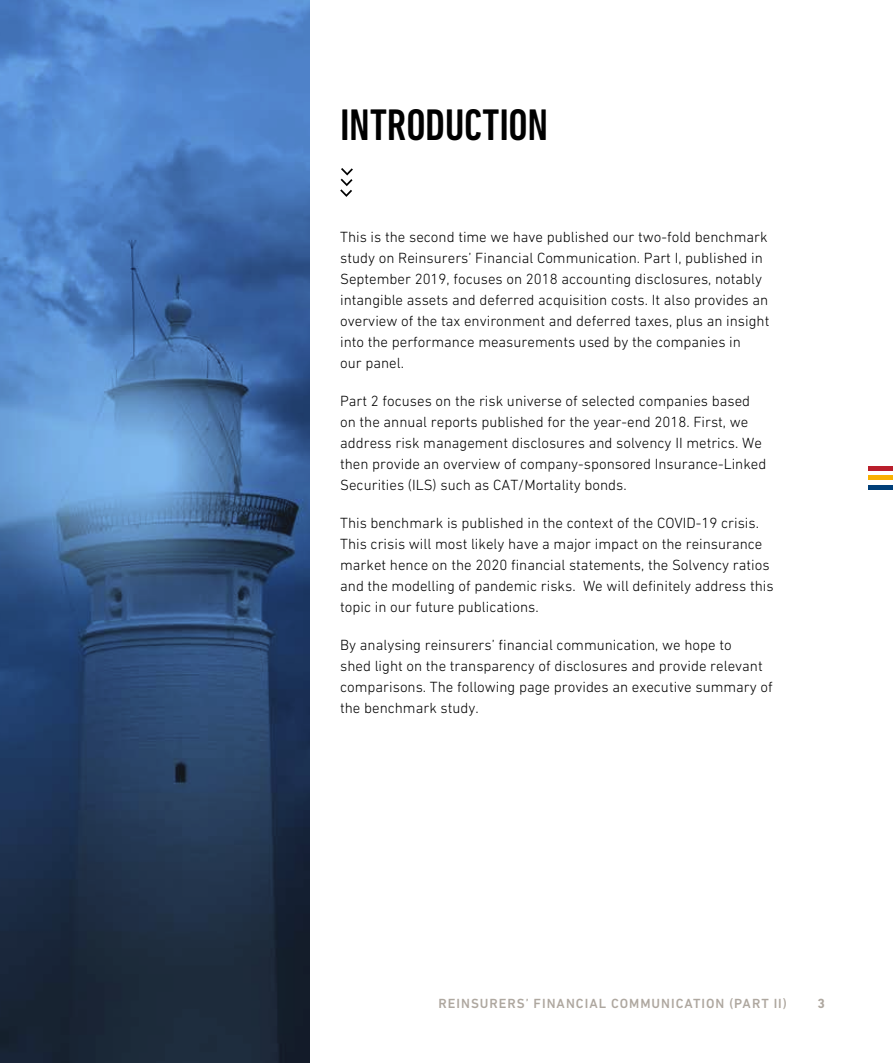
<style>
.page{position:relative;width:893px;height:1063px;background:#fff}
.page>*{position:absolute;margin:0;border:0;box-sizing:border-box;transform-origin:0 0}
.t1{font:500 condensed 45px "DIN Next LT Pro";letter-spacing:-.01em;color:#000}
.t2{font:300 15px/21px "DIN Next LT Pro";color:#000}
.t3{font:500 13.5px "DIN Next LT Pro";letter-spacing:.07em;color:#aea79f}
.t4{font:700 13.5px "DIN Next LT Pro";color:#aea79f}
</style>
<div class="page">
<svg style="left:0;top:0;width:310px;height:1063px;background:#3a5e8c"></svg>
<svg style="left:340px;top:168px;width:13px;height:29px"></svg>
<div style="left:869px;top:475px;width:24px;height:5px;background:#f9b000"></div>
<div style="left:869px;top:485px;width:24px;height:5px;background:#003f79"></div>
<div style="left:869px;top:466px;width:24px;height:5px;background:#b91e2b"></div>
<h1 class="t1" style="left:340px;top:99px;width:210px">INTRODUCTION</h1>
<p class="t2" style="left:340px;top:226px;width:431px">This is the second time we have published our two-fold benchmark study on Reinsurers’ Financial Communication. Part I, published in September 2019, focuses on 2018 accounting disclosures, notably intangible assets and deferred acquisition costs. It also provides an overview of the tax environment and deferred taxes, plus an insight into the performance measurements used by the companies in<br>our panel.</p>
<p class="t2" style="left:340px;top:390px;width:428px">Part 2 focuses on the risk universe of selected companies based on the annual reports published for the year-end 2018. First, we address risk management disclosures and solvency II metrics. We then provide an overview of company-sponsored Insurance-Linked Securities (ILS) such as CAT/Mortality bonds.</p>
<p class="t2" style="left:340px;top:512px;width:435px">This benchmark is published in the context of the COVID-19 crisis.<br>This crisis will most likely have a major impact on the reinsurance market hence on the 2020 financial statements, the Solvency ratios and the modelling of pandemic risks. We will definitely address this topic in our future publications.</p>
<p class="t2" style="left:340px;top:634px;width:434px">By analysing reinsurers’ financial communication, we hope to<br>shed light on the transparency of disclosures and provide relevant comparisons. The following page provides an executive summary of the benchmark study.</p>
<p class="t3" style="left:439px;top:996px;width:350px">REINSURERS’ FINANCIAL COMMUNICATION (PART II)</p>
<p class="t4" style="left:817px;top:996px;width:9px">3</p>
</div>
